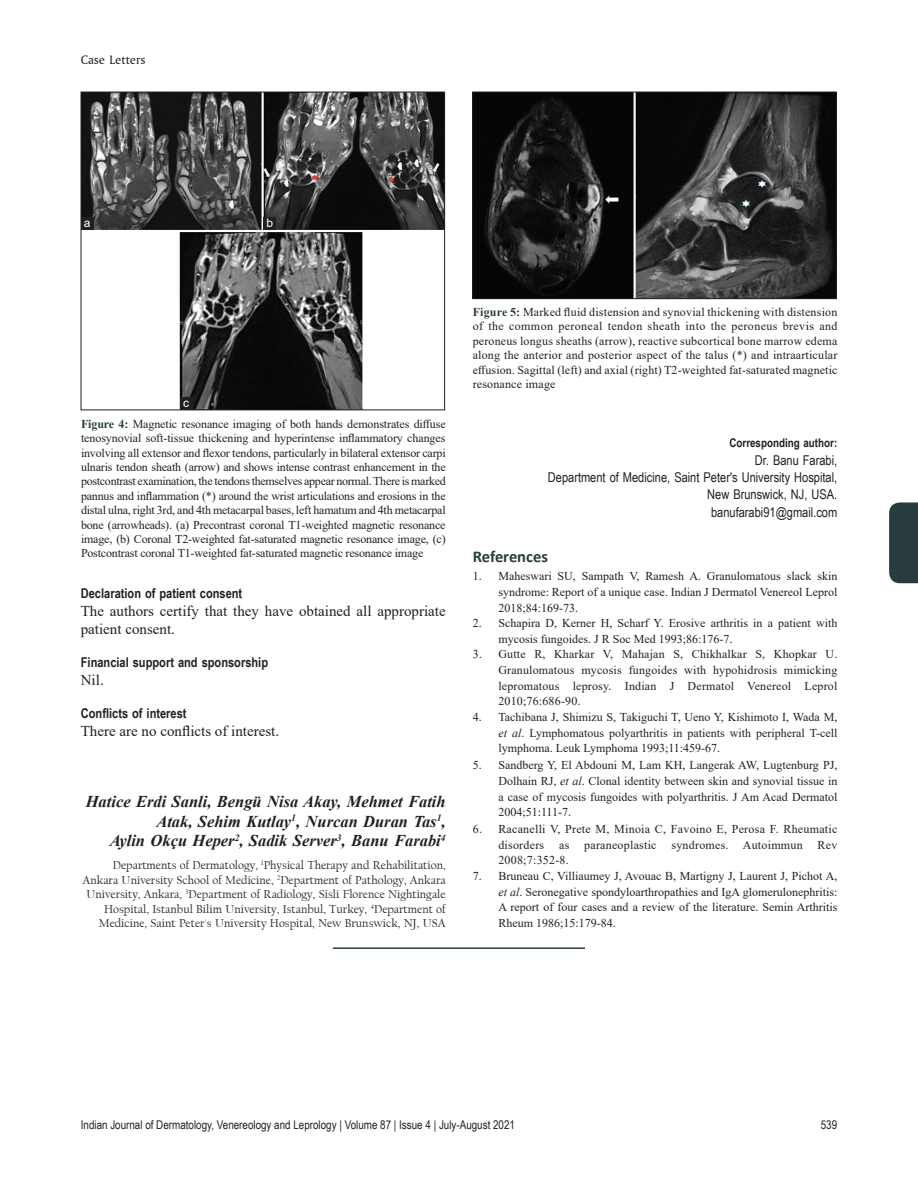
<style>
.page{position:relative;width:918px;height:1188px;background:#fff}
.page>*{position:absolute;margin:0;border:0;box-sizing:border-box;transform-origin:0 0}
.L_AU{font:italic 700 16.5px/19.8px "Times New Roman";color:#231f20;text-align:right}
.t1{font:700 16.5px "Calibri";color:#283c3d}
.TX{font:15px/18px "Times New Roman";color:#231f20}
.L_ADD{font:13.5px/17.4px "Arial Narrow";color:#231f20;text-align:right}
.t2{font:700 13.5px "Arial Narrow";color:#231f20}
.t3{font:12.75px "Amerigo BT Roman A";color:#231f20}
.REF{font:12px/15.6px "Times New Roman";color:#231f20;text-align:justify}
.FGC{font:12px/14.4px "Times New Roman";letter-spacing:-.005em;color:#231f20;text-align:justify}
.L_AFF{font:12px/14.4px "Californian FB";color:#231f20;text-align:right}
.t4{font:12px "Arial Narrow";color:#231f20}
.L_ADD-2{font:700 12px "Arial Narrow";color:#231f20}
.LABEL{font:12px "Arial";color:#fff}
.s1{font-weight:700;color:#283c3d}
.s2{font-style:italic}
</style>
<div class="page">
<div style="left:889px;top:502px;width:29px;height:81px;background:#283c3d"></div>
<img style="left:475px;top:94px;width:359px;height:203px">
<div style="left:473px;top:92px;width:363px;height:207px;border:1px solid #231f20"></div>
<img style="left:83px;top:94px;width:360px;height:314px">
<div style="left:81px;top:92px;width:364px;height:318px;border:1px solid #231f20"></div>
<div style="left:81px;top:217px;width:13px;height:13px;background:#231f20"></div>
<div style="left:264px;top:217px;width:12px;height:13px;background:#231f20"></div>
<div style="left:180px;top:397px;width:12px;height:13px;background:#231f20"></div>
<hr style="left:333px;top:947px;width:252px;height:2px;background:#283c3d">
<p class="t3" style="left:81px;top:52px;width:66px">Case Letters</p>
<p class="LABEL" style="left:84px;top:214px;width:8px">a</p>
<p class="LABEL" style="left:267px;top:214px;width:8px">b</p>
<p class="LABEL" style="left:183px;top:394px;width:7px">c</p>
<p class="FGC" style="left:81px;top:416px;width:366px"><span class="s1">Figure 4:</span> Magnetic resonance imaging of both hands demonstrates diffuse tenosynovial soft-tissue thickening and hyperintense inflammatory changes involving all extensor and flexor tendons, particularly in bilateral extensor carpi ulnaris tendon sheath (arrow) and shows intense contrast enhancement in the postcontrast examination, the tendons themselves appear normal. There is marked pannus and inflammation (*) around the wrist articulations and erosions in the distal ulna, right 3rd, and 4th metacarpal bases, left hamatum and 4th metacarpal bone (arrowheads). (a) Precontrast coronal T1-weighted magnetic resonance image, (b) Coronal T2-weighted fat-saturated magnetic resonance image, (c)<br>Postcontrast coronal T1-weighted fat-saturated magnetic resonance image</p>
<h2 class="t2" style="left:81px;top:583px;width:163px">Declaration of patient consent</h2>
<p class="TX" style="left:81px;top:601px;width:366px">The authors certify that they have obtained all appropriate patient consent.</p>
<h2 class="t2" style="left:81px;top:652px;width:189px">Financial support and sponsorship</h2>
<p class="TX" style="left:81px;top:670px;width:24px">Nil.</p>
<h2 class="t2" style="left:81px;top:703px;width:107px">Conflicts of interest</h2>
<p class="TX" style="left:81px;top:722px;width:200px">There are no conflicts of interest.</p>
<p class="L_AU" style="left:86px;top:791px;width:361px">Hatice Erdi Sanli, Bengü Nisa Akay, Mehmet Fatih<br>Atak, Sehim Kutlay<sup>1</sup>, Nurcan Duran Tas<sup>1</sup>,<br>Aylin Okçu Heper<sup>2</sup>, Sadik Server<sup>3</sup>, Banu Farabi<sup>4</sup></p>
<p class="L_AFF" style="left:83px;top:858px;width:365px">Departments of Dermatology, <sup>1</sup>Physical Therapy and Rehabilitation, Ankara University School of Medicine, <sup>2</sup>Department of Pathology, Ankara University, Ankara, <sup>3</sup>Department of Radiology, Sisli Florence Nightingale Hospital, Istanbul Bilim University, Istanbul, Turkey, <sup>4</sup>Department of Medicine, Saint Peter's University Hospital, New Brunswick, NJ, USA</p>
<p class="FGC" style="left:473px;top:304px;width:366px"><span class="s1">Figure 5:</span> Marked fluid distension and synovial thickening with distension of the common peroneal tendon sheath into the peroneus brevis and peroneus longus sheaths (arrow), reactive subcortical bone marrow edema along the anterior and posterior aspect of the talus (*) and intraarticular effusion. Sagittal (left) and axial (right) T2-weighted fat-saturated magnetic resonance image</p>
<p class="L_ADD-2" style="left:729px;top:434px;width:109px">Corresponding author:</p>
<p class="L_ADD" style="left:548px;top:451px;width:291px">Dr. Banu Farabi,<br>Department of Medicine, Saint Peter's University Hospital,<br>New Brunswick, NJ, USA.<br>banufarabi91@gmail.com</p>
<h1 class="t1" style="left:473px;top:545px;width:77px">References</h1>
<p class="REF" style="left:498px;top:568px;width:341px;text-indent:-26px">1. Maheswari SU, Sampath V, Ramesh A. Granulomatous slack skin syndrome: Report of a unique case. Indian J Dermatol Venereol Leprol 2018;84:169-73.</p>
<p class="REF" style="left:498px;top:615px;width:341px;text-indent:-26px">2. Schapira D, Kerner H, Scharf Y. Erosive arthritis in a patient with mycosis fungoides. J R Soc Med 1993;86:176-7.</p>
<p class="REF" style="left:498px;top:646px;width:341px;text-indent:-26px">3. Gutte R, Kharkar V, Mahajan S, Chikhalkar S, Khopkar U.<br>Granulomatous mycosis fungoides with hypohidrosis mimicking lepromatous leprosy. Indian J Dermatol Venereol Leprol 2010;76:686-90.</p>
<p class="REF" style="left:498px;top:709px;width:341px;text-indent:-26px">4. Tachibana J, Shimizu S, Takiguchi T, Ueno Y, Kishimoto I, Wada M, <span class="s2">et al</span>. Lymphomatous polyarthritis in patients with peripheral T-cell lymphoma. Leuk Lymphoma 1993;11:459-67.</p>
<p class="REF" style="left:498px;top:757px;width:341px;text-indent:-26px">5. Sandberg Y, El Abdouni M, Lam KH, Langerak AW, Lugtenburg PJ, Dolhain RJ, <span class="s2">et al</span>. Clonal identity between skin and synovial tissue in a case of mycosis fungoides with polyarthritis. J Am Acad Dermatol 2004;51:111-7.</p>
<p class="REF" style="left:498px;top:821px;width:341px;text-indent:-26px">6. Racanelli V, Prete M, Minoia C, Favoino E, Perosa F. Rheumatic disorders as paraneoplastic syndromes. Autoimmun Rev 2008;7:352-8.</p>
<p class="REF" style="left:498px;top:868px;width:341px;text-indent:-26px">7. Bruneau C, Villiaumey J, Avouac B, Martigny J, Laurent J, Pichot A, <span class="s2">et al</span>. Seronegative spondyloarthropathies and IgA glomerulonephritis:<br>A report of four cases and a review of the literature. Semin Arthritis Rheum 1986;15:179-84.</p>
<p class="t4" style="left:81px;top:1116px;width:436px">Indian Journal of Dermatology, Venereology and Leprology | Volume 87 | Issue 4 | July-August 2021</p>
<p class="t4" style="left:821px;top:1116px;width:18px">539</p>
</div>
